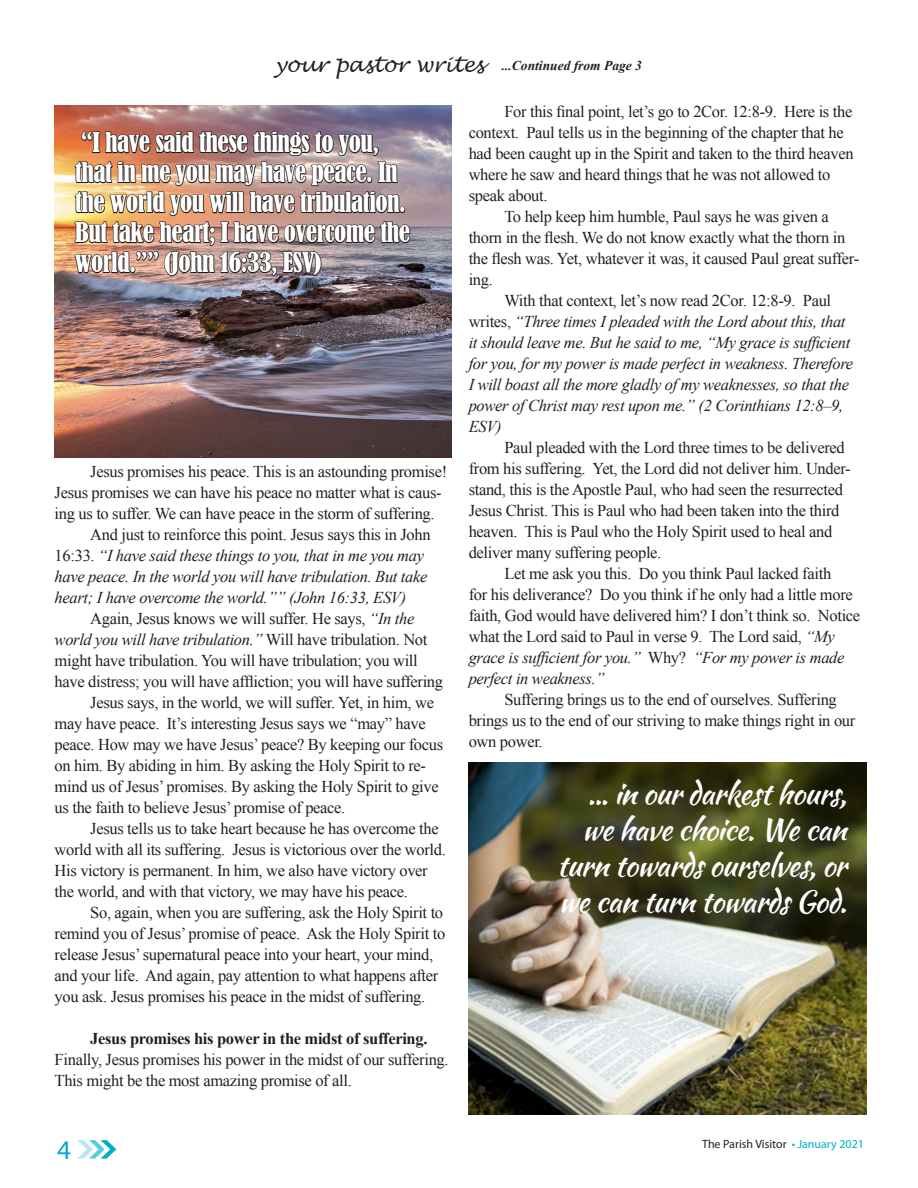
<style>
.page{position:relative;width:918px;height:1188px;background:#fff}
.page>*{position:absolute;margin:0;border:0;box-sizing:border-box;transform-origin:0 0}
.t1{font:30px/36px "Kaushan Script";letter-spacing:-.02em;color:#fff;text-align:right}
.t2{font:27px "Myriad Pro";color:#00acc8}
.t3{font:condensed 25.5px/30px "Bernard";letter-spacing:-.02em;color:#fff}
.t4{font:italic 21px "Lucida Handwriting";color:#231f20}
.t5{font:16.5px/21px "Times New Roman";letter-spacing:-.02em;color:#231f20}
.t6{font:italic 16.5px/21px "Times New Roman";letter-spacing:-.02em;color:#231f20}
.t7{font:italic 700 13.5px "Times New Roman";color:#231f20}
.t8{font:12px "Myriad Pro";color:#231f20}
.s1{font-style:normal}
.s2{font-style:italic}
.s3{font-weight:700}
.s4{color:#00acc8}
</style>
<div class="page">
<svg style="left:77px;top:1140px;width:39px;height:19px"></svg>
<img style="left:469px;top:763px;width:397px;height:351px">
<img style="left:54px;top:106px;width:397px;height:352px">
<img style="left:73px;top:120px;width:338px;height:209px">
<p class="t4" style="left:274px;top:52px;width:211px">your pastor writes</p>
<p class="t7" style="left:502px;top:56px;width:142px">...Continued from Page 3</p>
<p class="t3" style="left:75px;top:128px;width:337px">“I have said these things to you, that in me you may have peace. In the world you will have tribulation.<br>But take heart; I have overcome the world.”” (John 16:33, ESV)</p>
<p class="t5" style="left:55px;top:461px;width:394px;text-indent:36px">Jesus promises his peace. This is an astounding promise!<br>Jesus promises we can have his peace no matter what is caus&shy;ing us to suffer. We can have peace in the storm of suffering.</p>
<p class="t6" style="left:55px;top:524px;width:378px;text-indent:36px"><span class="s1">And just to reinforce this point. Jesus says this in John 16:33.</span> “I have said these things to you, that in me you may have peace. In the world you will have tribulation. But take heart; I have overcome the world.”” (John 16:33, ESV)</p>
<p class="t5" style="left:55px;top:608px;width:390px;text-indent:36px">Again, Jesus knows we will suffer. He says, <span class="s2">“In the world you will have tribulation.”</span> Will have tribulation. Not might have tribulation. You will have tribulation; you will have distress; you will have affliction; you will have suffering</p>
<p class="t5" style="left:55px;top:692px;width:390px;text-indent:36px">Jesus says, in the world, we will suffer. Yet, in him, we may have peace. It’s interesting Jesus says we “may” have peace. How may we have Jesus’ peace? By keeping our focus on him. By abiding in him. By asking the Holy Spirit to re&shy;mind us of Jesus’ promises. By asking the Holy Spirit to give us the faith to believe Jesus’ promise of peace.</p>
<p class="t5" style="left:55px;top:818px;width:393px;text-indent:36px">Jesus tells us to take heart because he has overcome the world with all its suffering. Jesus is victorious over the world.<br>His victory is permanent. In him, we also have victory over the world, and with that victory, we may have his peace.</p>
<p class="t5" style="left:55px;top:902px;width:392px;text-indent:36px">So, again, when you are suffering, ask the Holy Spirit to remind you of Jesus’ promise of peace. Ask the Holy Spirit to release Jesus’ supernatural peace into your heart, your mind, and your life. And again, pay attention to what happens after you ask. Jesus promises his peace in the midst of suffering.</p>
<p class="t5" style="left:55px;top:1028px;width:395px;text-indent:36px"><span class="s3">Jesus promises his power in the midst of suffering.<br></span>Finally, Jesus promises his power in the midst of our suffering.<br>This might be the most amazing promise of all.</p>
<p class="t5" style="left:469px;top:101px;width:386px;text-indent:36px">For this final point, let’s go to 2Cor. 12:8-9. Here is the context. Paul tells us in the beginning of the chapter that he had been caught up in the Spirit and taken to the third heaven where he saw and heard things that he was not allowed to speak about.</p>
<p class="t5" style="left:469px;top:206px;width:392px;text-indent:36px">To help keep him humble, Paul says he was given a thorn in the flesh. We do not know exactly what the thorn in the flesh was. Yet, whatever it was, it caused Paul great suffer&shy;ing.</p>
<p class="t6" style="left:469px;top:289px;width:386px;text-indent:36px"><span class="s1">With that context, let’s now read 2Cor. 12:8-9. Paul writes,</span> “Three times I pleaded with the Lord about this, that it should leave me. But he said to me, “My grace is sufficient for you, for my power is made perfect in weakness. Therefore I will boast all the more gladly of my weaknesses, so that the power of Christ may rest upon me.” (2 Corinthians 12:8–9, ESV)</p>
<p class="t5" style="left:469px;top:437px;width:384px;text-indent:36px">Paul pleaded with the Lord three times to be delivered from his suffering. Yet, the Lord did not deliver him. Under&shy;stand, this is the Apostle Paul, who had seen the resurrected Jesus Christ. This is Paul who had been taken into the third heaven. This is Paul who the Holy Spirit used to heal and deliver many suffering people.</p>
<p class="t5" style="left:469px;top:563px;width:393px;text-indent:36px">Let me ask you this. Do you think Paul lacked faith<br>for his deliverance? Do you think if he only had a little more faith, God would have delivered him? I don’t think so. Notice what the Lord said to Paul in verse 9. The Lord said, <span class="s2">“My grace is sufficient for you.”</span> Why? <span class="s2">“For my power is made perfect in weakness.”</span></p>
<p class="t5" style="left:469px;top:689px;width:388px;text-indent:36px">Suffering brings us to the end of ourselves. Suffering brings us to the end of our striving to make things right in our own power.</p>
<p class="t1" style="left:557px;top:775px;width:292px">... in our darkest hours, we have choice. We can turn towards ourselves, or we can turn towards God.</p>
<h2 class="t2" style="left:57px;top:1133px;width:15px">4</h2>
<p class="t8" style="left:702px;top:1136px;width:163px">The Parish Visitor <span class="s4">• January 2021</span></p>
</div>
